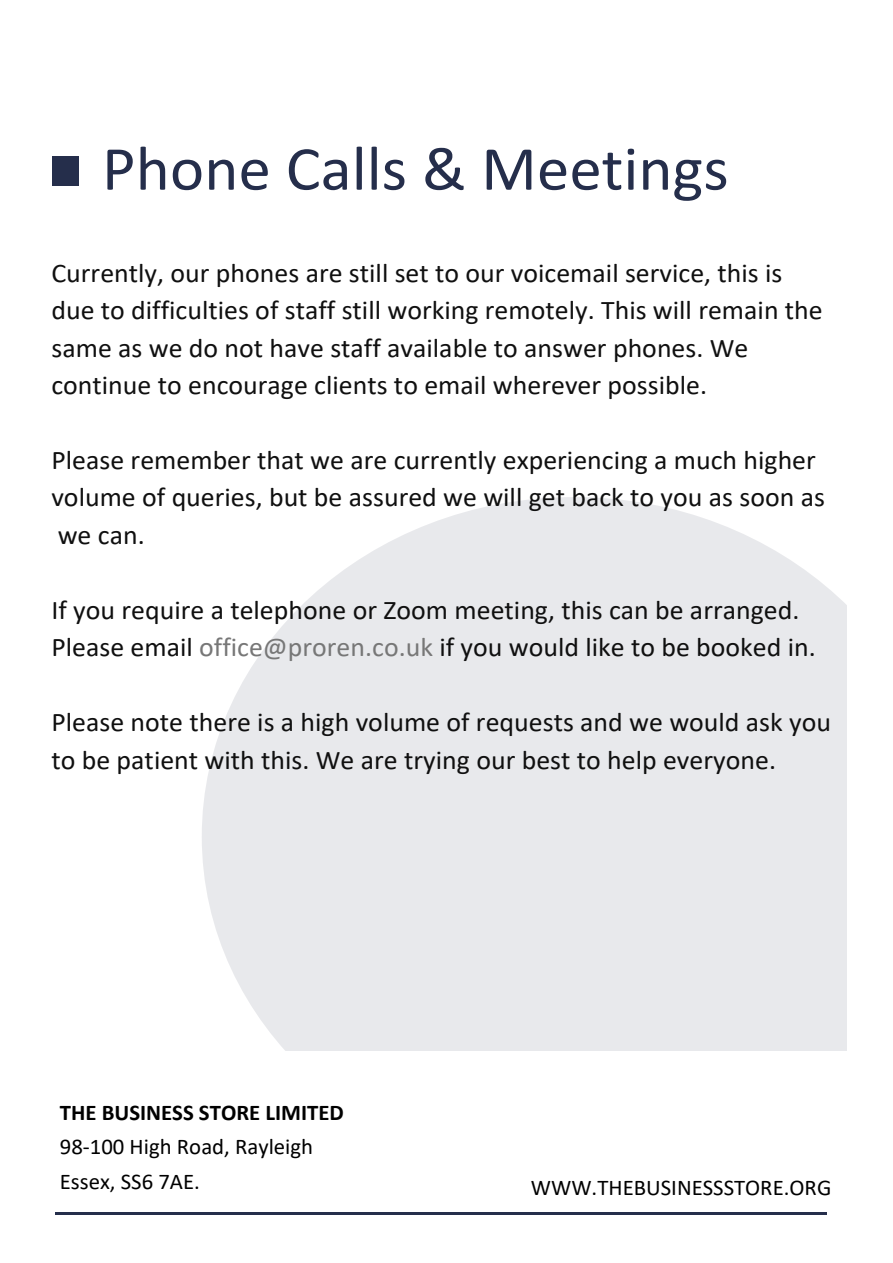
<style>
.page{position:relative;width:893px;height:1263px;background:#fff}
.page>*{position:absolute;margin:0;border:0;box-sizing:border-box;transform-origin:0 0}
.t1{font:63.15px "Calibri";color:#252e4b}
.t2{font:27px/37.5px "Calibri";color:#101010}
.t3{font:22.5px/34.3px "Calibri";color:#000}
.t4{font:700 22.5px "Calibri";color:#000}
.s1{color:#777}
</style>
<div class="page">
<hr style="left:55px;top:1212px;width:772px;height:2px;background:#252e4b">
<svg style="left:202px;top:497px;width:644px;height:553px;background:#eaebee"></svg>
<div style="left:52px;top:156px;width:27px;height:30px;background:#252e4b"></div>
<h1 class="t1" style="left:102px;top:142px;width:628px">Phone Calls &amp; Meetings</h1>
<p class="t2" style="left:51px;top:256px;width:773px">Currently, our phones are still set to our voicemail service, this is due to difficulties of staff still working remotely. This will remain the same as we do not have staff available to answer phones. We continue to encourage clients to email wherever possible.</p>
<p class="t2" style="left:51px;top:443px;width:775px">Please remember that we are currently experiencing a much higher volume of queries, but be assured we will get back to you as soon as we can.</p>
<p class="t2" style="left:51px;top:593px;width:766px">If you require a telephone or Zoom meeting, this can be arranged.<br>Please email <span class="s1">office@proren.co.uk</span> if you would like to be booked in.</p>
<p class="t2" style="left:51px;top:706px;width:781px">Please note there is a high volume of requests and we would ask you to be patient with this. We are trying our best to help everyone.</p>
<p class="t4" style="left:60px;top:1103px;width:286px">THE BUSINESS STORE LIMITED</p>
<p class="t3" style="left:60px;top:1131px;width:255px">98-100 High Road, Rayleigh<br>Essex, SS6 7AE.</p>
<p class="t3" style="left:531px;top:1172px;width:302px">WWW.THEBUSINESSSTORE.ORG</p>
</div>
